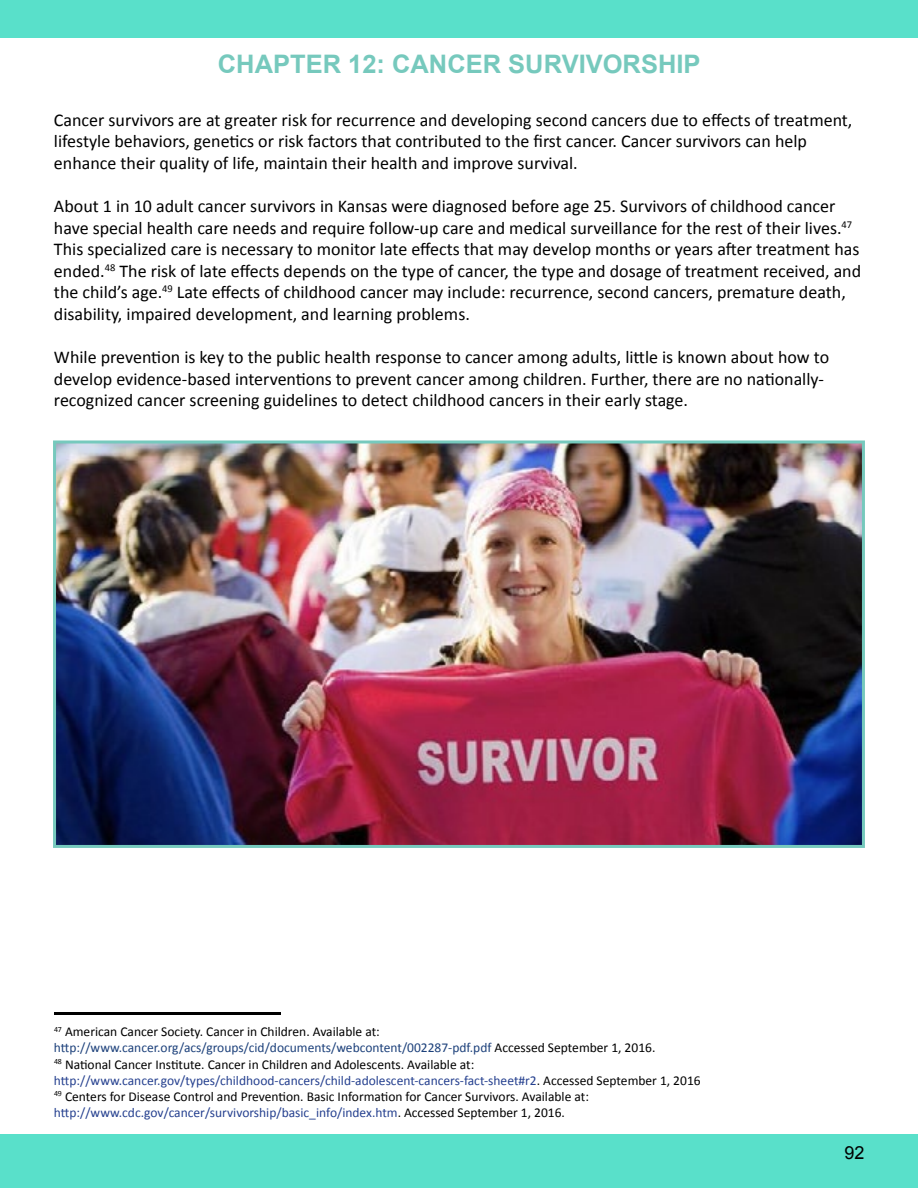
<style>
.page{position:relative;width:918px;height:1188px;background:#fff}
.page>*{position:absolute;margin:0;border:0;box-sizing:border-box;transform-origin:0 0}
.t1{font:700 25.5px "Arial";color:#76c9bd}
.t2{font:18px/21.6px "Calibri";color:#000}
.t3{font:18px "Arial";color:#000}
.t4{font:13.5px/16.2px "Calibri";color:#000}
.s1{color:#1d417b}
.s2{color:#25408f}
</style>
<div class="page">
<div style="left:0;top:0;width:918px;height:38px;background:#59e0ca"></div>
<div style="left:0;top:1134px;width:918px;height:54px;background:#59e0ca"></div>
<img style="left:57px;top:444px;width:804px;height:400px">
<div style="left:53px;top:440px;width:812px;height:408px;border:3px solid #76c9bd"></div>
<hr style="left:54px;top:1012px;width:227px;height:2px;background:#000">
<h1 class="t1" style="left:218px;top:49px;width:484px">CHAPTER 12: CANCER SURVIVORSHIP</h1>
<p class="t2" style="left:54px;top:108px;width:800px">Cancer survivors are at greater risk for recurrence and developing second cancers due to effects of treatment, lifestyle behaviors, genetics or risk factors that contributed to the first cancer. Cancer survivors can help enhance their quality of life, maintain their health and improve survival.</p>
<p class="t2" style="left:54px;top:194px;width:809px">About 1 in 10 adult cancer survivors in Kansas were diagnosed before age 25. Survivors of childhood cancer have special health care needs and require follow-up care and medical surveillance for the rest of their lives.<sup>47<br></sup>This specialized care is necessary to monitor late effects that may develop months or years after treatment has ended.<sup>48</sup> The risk of late effects depends on the type of cancer, the type and dosage of treatment received, and the child’s age.<sup>49</sup> Late effects of childhood cancer may include: recurrence, second cancers, premature death, disability, impaired development, and learning problems.</p>
<p class="t2" style="left:54px;top:346px;width:777px">While prevention is key to the public health response to cancer among adults, little is known about how to develop evidence-based interventions to prevent cancer among children. Further, there are no nationally&shy;recognized cancer screening guidelines to detect childhood cancers in their early stage.</p>
<p class="t4" style="left:54px;top:1023px;width:648px"><sup>47</sup> American Cancer Society. Cancer in Children. Available at: <span class="s1">http://www.cancer.org/acs/groups/cid/documents/webcontent/002287-pdf.pdf</span> Accessed September 1, 2016.<br><sup>48</sup> National Cancer Institute. Cancer in Children and Adolescents. Available at: <span class="s2">http://www.cancer.gov/types/childhood-cancers/child-adolescent-cancers-fact-sheet#r2</span>. Accessed September 1, 2016<br><sup>49</sup> Centers for Disease Control and Prevention. Basic Information for Cancer Survivors. Available at: <span class="s2">http://www.cdc.gov/cancer/survivorship/basic_info/index.htm</span>. Accessed September 1, 2016.</p>
<p class="t3" style="left:844px;top:1143px;width:22px">92</p>
</div>
